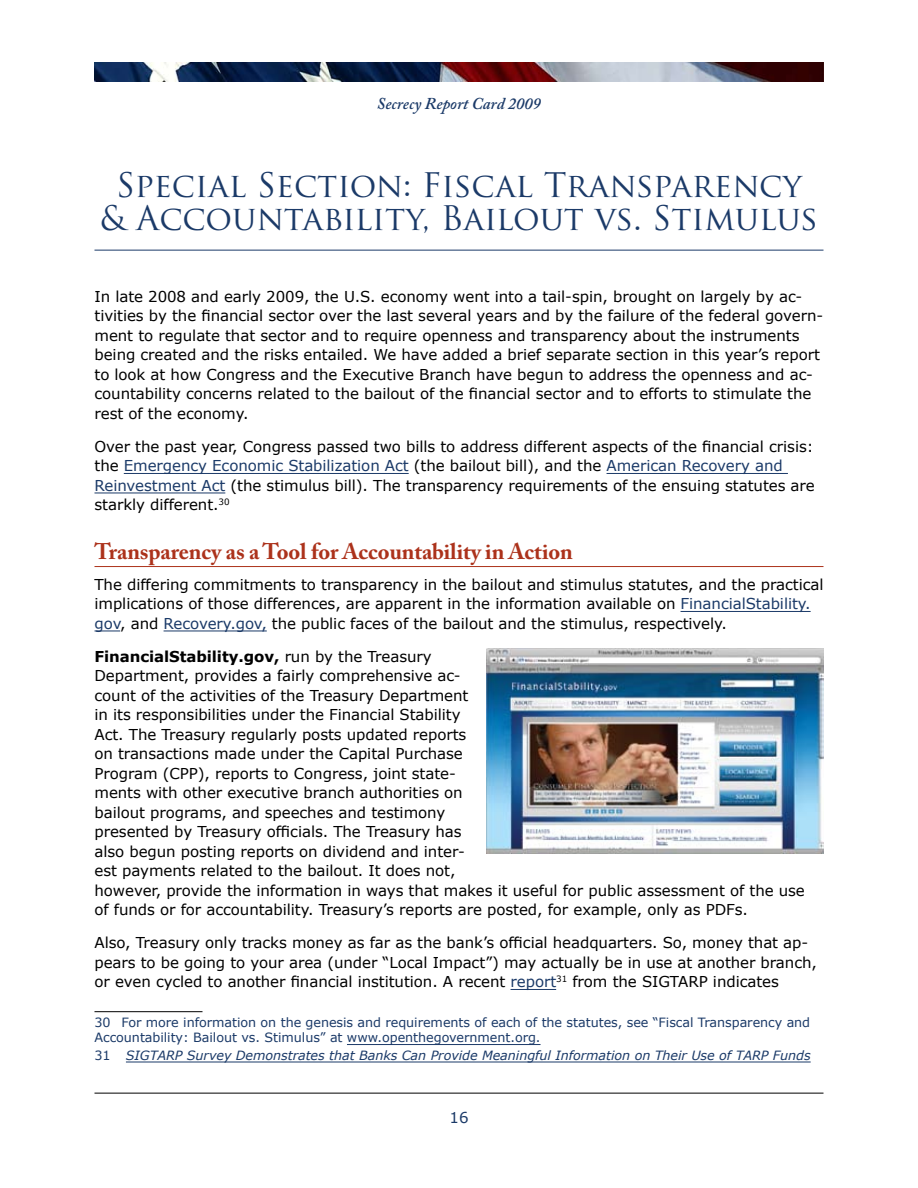
<style>
.page{position:relative;width:918px;height:1188px;background:#fff}
.page>*{position:absolute;margin:0;border:0;box-sizing:border-box;transform-origin:0 0}
.t1{font:33px/33px "Trajan Pro";color:#1b3a68;text-align:center}
.t2{font:700 22.5px "Adobe Caslon Pro";letter-spacing:-.005em;color:#ac321b}
.t3{font:italic 600 16.5px "Adobe Caslon Pro";color:#1b3a68}
.t4{font:15px/19.5px "Verdana";letter-spacing:-.005em;color:#000}
.t5{font:15px "Verdana";color:#1b3a68}
.t6{font:12.75px/15.3px "Verdana";letter-spacing:-.005em;color:#1b3a68}
.t7{font:italic 12.75px "Verdana";letter-spacing:-.005em;color:#1b3a68}
.s1{color:#1b3a68}
.s2{font-weight:700}
.s3{font-style:normal}
</style>
<div class="page">
<hr style="left:94px;top:1093px;width:730px;height:1px;background:#000">
<img style="left:94px;top:63px;width:730px;height:18px">
<hr style="left:94px;top:250px;width:730px;height:1px;background:#1b3a68">
<hr style="left:124px;top:473px;width:285px;height:1px;background:#1b3a68">
<hr style="left:607px;top:473px;width:181px;height:1px;background:#1b3a68">
<hr style="left:94px;top:493px;width:131px;height:1px;background:#1b3a68">
<hr style="left:94px;top:566px;width:730px;height:1px;background:#ac321b">
<hr style="left:681px;top:611px;width:130px;height:1px;background:#1b3a68">
<svg style="left:94px;top:631px;width:26px;height:1px"></svg>
<hr style="left:164px;top:631px;width:103px;height:1px;background:#1b3a68">
<hr style="left:511px;top:989px;width:45px;height:1px;background:#1b3a68">
<hr style="left:94px;top:1011px;width:108px;height:1px;background:#000">
<hr style="left:347px;top:1044px;width:194px;height:1px;background:#1b3a68">
<hr style="left:126px;top:1062px;width:685px;height:1px;background:#1b3a68">
<img style="left:487px;top:648px;width:337px;height:206px">
<p class="t3" style="left:377px;top:93px;width:166px">Secrecy Report Card 2009</p>
<h1 class="t1" style="left:100px;top:168px;width:720px">Special Section: Fiscal Transparency &amp; Accountability, Bailout vs. Stimulus</h1>
<p class="t4" style="left:94px;top:287px;width:730px">In late 2008 and early 2009, the U.S. economy went into a tail-spin, brought on largely by ac&shy;tivities by the financial sector over the last several years and by the failure of the federal govern&shy;ment to regulate that sector and to require openness and transparency about the instruments being created and the risks entailed. We have added a brief separate section in this year’s report to look at how Congress and the Executive Branch have begun to address the openness and ac&shy;countability concerns related to the bailout of the financial sector and to efforts to stimulate the rest of the economy.</p>
<p class="t4" style="left:94px;top:437px;width:722px">Over the past year, Congress passed two bills to address different aspects of the financial crisis: the <span class="s1">Emergency Economic Stabilization Act</span> (the bailout bill), and the <span class="s1">American Recovery and Reinvestment Act</span> (the stimulus bill). The transparency requirements of the ensuing statutes are starkly different.<sup>30</sup></p>
<h2 class="t2" style="left:94px;top:538px;width:480px">Transparency as a Tool for Accountability in Action</h2>
<p class="t4" style="left:94px;top:575px;width:731px">The differing commitments to transparency in the bailout and stimulus statutes, and the practical implications of those differences, are apparent in the information available on <span class="s1">FinancialStability. gov</span>, and <span class="s1">Recovery.gov,</span> the public faces of the bailout and the stimulus, respectively.</p>
<p class="t4" style="left:94px;top:647px;width:712px"><span class="s2">FinancialStability.gov,</span> run by the Treasury<br>Department, provides a fairly comprehensive ac-<br>count of the activities of the Treasury Department<br>in its responsibilities under the Financial Stability<br>Act. The Treasury regularly posts updated reports<br>on transactions made under the Capital Purchase<br>Program (CPP), reports to Congress, joint state-<br>ments with other executive branch authorities on<br>bailout programs, and speeches and testimony<br>presented by Treasury officials. The Treasury has<br>also begun posting reports on dividend and inter-<br>est payments related to the bailout. It does not,<br>however, provide the information in ways that makes it useful for public assessment of the use of funds or for accountability. Treasury’s reports are posted, for example, only as PDFs.</p>
<p class="t4" style="left:94px;top:933px;width:724px">Also, Treasury only tracks money as far as the bank’s official headquarters. So, money that ap&shy;pears to be going to your area (under “Local Impact”) may actually be in use at another branch, or even cycled to another financial institution. A recent <span class="s1">report</span><sup>31</sup> from the SIGTARP indicates</p>
<p class="t6" style="left:94px;top:1015px;width:717px">30 For more information on the genesis and requirements of each of the statutes, see “Fiscal Transparency and<br>Accountability: Bailout vs. Stimulus” at www.openthegovernment.org.</p>
<p class="t7" style="left:94px;top:1047px;width:718px"><span class="s3">31</span> SIGTARP Survey Demonstrates that Banks Can Provide Meaningful Information on Their Use of TARP Funds</p>
<p class="t5" style="left:449px;top:1108px;width:21px">16</p>
</div>
